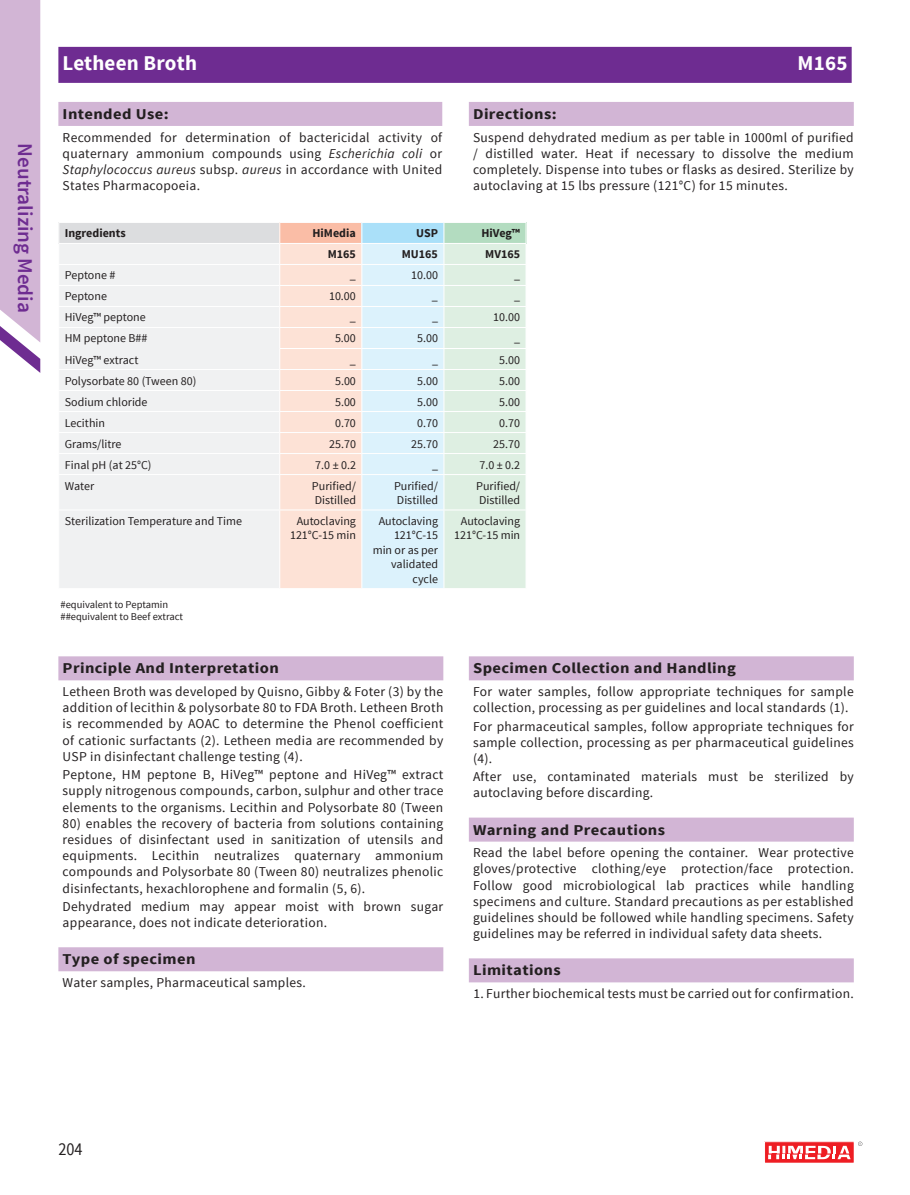
<style>
.page{position:relative;width:910px;height:1195px;background:#fff}
.page>*{position:absolute;margin:0;border:0;box-sizing:border-box;transform-origin:0 0}
.t1{font:600 21px "Source Sans Pro";color:#6e2c91}
.Heading{font:700 21px "Source Sans Pro";letter-spacing:.01em;color:#fff}
.t2{font:18px "Source Sans Pro";color:#231f20;scale:.9 1}
.Sub_Heading{font:700 15px "Source Sans Pro";letter-spacing:.025em;color:#231f20;scale:1.1 1}
.Para_Text{font:13.5px/16.2px "Source Sans Pro";letter-spacing:.025em;color:#231f20;text-align:justify}
.Table_Text{font:12px/14.4px "Source Sans Pro";color:#231f20}
.Table_Sub_Heading{font:700 12px "Source Sans Pro";color:#231f20}
.Cultural_response_Ta{font:10.5px "Source Sans Pro";color:#231f20}
.s1{font-style:italic}
</style>
<div class="page">
<div style="left:764px;top:1141px;width:90px;height:22px;background:#ee1d23"></div>
<div style="left:764px;top:1141px;width:90px;height:22px;border:1px solid #fff"></div>
<svg style="left:768px;top:1145px;width:82px;height:14px"></svg>
<svg style="left:858px;top:1141px;width:4px;height:4px"></svg>
<div style="left:58px;top:47px;width:793px;height:36px;background:#6e2c91"></div>
<div style="left:58px;top:102px;width:384px;height:24px;background:#d2b5d5"></div>
<div style="left:469px;top:102px;width:384px;height:24px;background:#d2b5d5"></div>
<div style="left:59px;top:222px;width:221px;height:21px;background:#dcdddf"></div>
<div style="left:59px;top:244px;width:220px;height:344px;background:#f0f1f2"></div>
<hr style="left:58px;top:222px;width:222px;height:1px;background:#fff">
<hr style="left:58px;top:264px;width:222px;height:1px;background:#fff">
<hr style="left:58px;top:285px;width:222px;height:1px;background:#fff">
<hr style="left:58px;top:306px;width:222px;height:1px;background:#fff">
<hr style="left:58px;top:369px;width:222px;height:1px;background:#fff">
<hr style="left:58px;top:390px;width:222px;height:1px;background:#fff">
<hr style="left:58px;top:411px;width:222px;height:1px;background:#fff">
<hr style="left:58px;top:432px;width:222px;height:1px;background:#fff">
<hr style="left:58px;top:453px;width:222px;height:1px;background:#fff">
<hr style="left:58px;top:474px;width:222px;height:1px;background:#fff">
<hr style="left:58px;top:509px;width:222px;height:1px;background:#fff">
<hr style="left:58px;top:327px;width:222px;height:1px;background:#fff">
<svg style="left:279px;top:223px;width:247px;height:365px;background:#e7ebe6"></svg>
<div style="left:58px;top:656px;width:385px;height:24px;background:#d2b5d5"></div>
<div style="left:58px;top:947px;width:385px;height:24px;background:#d2b5d5"></div>
<div style="left:469px;top:656px;width:384px;height:24px;background:#d2b5d5"></div>
<div style="left:469px;top:817px;width:384px;height:24px;background:#d2b5d5"></div>
<div style="left:469px;top:958px;width:384px;height:24px;background:#d2b5d5"></div>
<svg style="left:0;top:0;width:40px;height:373px;background:#d2b6d6"></svg>
<h1 class="t1" style="left:39px;top:143px;width:171px;rotate:90deg">Neutralizing Media</h1>
<p class="Heading" style="left:63px;top:50px;width:136px">Letheen Broth</p>
<p class="Heading" style="left:797px;top:50px;width:51px">M165</p>
<p class="Sub_Heading" style="left:63px;top:104px;width:98px">Intended Use:</p>
<p class="Para_Text" style="left:63px;top:129px;width:381px">Recommended for determination of bactericidal activity of quaternary ammonium compounds using <span class="s1">Escherichia coli</span> or <span class="s1">Staphylococcus aureus</span> subsp. <span class="s1">aureus</span> in accordance with United States Pharmacopoeia.</p>
<p class="Sub_Heading" style="left:473px;top:104px;width:77px">Directions:</p>
<p class="Para_Text" style="left:473px;top:129px;width:382px">Suspend dehydrated medium as per table in 1000ml of purified / distilled water. Heat if necessary to dissolve the medium completely. Dispense into tubes or flasks as desired. Sterilize by autoclaving at 15 lbs pressure (121°C) for 15 minutes.</p>
<p class="Table_Sub_Heading" style="left:65px;top:226px;width:62px">Ingredients</p>
<p class="Table_Sub_Heading" style="left:312px;top:226px;width:45px">HiMedia</p>
<p class="Table_Sub_Heading" style="left:416px;top:226px;width:23px">USP</p>
<p class="Table_Sub_Heading" style="left:481px;top:226px;width:40px">HiVeg™</p>
<p class="Table_Sub_Heading" style="left:328px;top:247px;width:30px">M165</p>
<p class="Table_Sub_Heading" style="left:402px;top:247px;width:38px">MU165</p>
<p class="Table_Sub_Heading" style="left:485px;top:247px;width:36px">MV165</p>
<p class="Table_Text" style="left:65px;top:268px;width:52px">Peptone #</p>
<p class="Table_Text" style="left:350px;top:268px;width:7px">_</p>
<p class="Table_Text" style="left:411px;top:268px;width:28px">10.00</p>
<p class="Table_Text" style="left:514px;top:268px;width:7px">_</p>
<p class="Table_Text" style="left:65px;top:289px;width:44px">Peptone</p>
<p class="Table_Text" style="left:329px;top:289px;width:28px">10.00</p>
<p class="Table_Text" style="left:432px;top:289px;width:7px">_</p>
<p class="Table_Text" style="left:514px;top:289px;width:7px">_</p>
<p class="Table_Text" style="left:65px;top:310px;width:82px">HiVeg™ peptone</p>
<p class="Table_Text" style="left:350px;top:310px;width:7px">_</p>
<p class="Table_Text" style="left:432px;top:310px;width:7px">_</p>
<p class="Table_Text" style="left:65px;top:331px;width:84px">HM peptone B##</p>
<p class="Table_Text" style="left:335px;top:331px;width:22px">5.00</p>
<p class="Table_Text" style="left:417px;top:331px;width:22px">5.00</p>
<p class="Table_Text" style="left:65px;top:352px;width:75px">HiVeg™ extract</p>
<p class="Table_Text" style="left:350px;top:352px;width:7px">_</p>
<p class="Table_Text" style="left:432px;top:352px;width:7px">_</p>
<p class="Table_Text" style="left:493px;top:310px;width:28px">10.00</p>
<p class="Table_Text" style="left:514px;top:331px;width:7px">_</p>
<p class="Table_Text" style="left:499px;top:352px;width:22px">5.00</p>
<p class="Table_Text" style="left:65px;top:373px;width:133px">Polysorbate 80 (Tween 80)</p>
<p class="Table_Text" style="left:335px;top:373px;width:22px">5.00</p>
<p class="Table_Text" style="left:417px;top:373px;width:22px">5.00</p>
<p class="Table_Text" style="left:499px;top:373px;width:22px">5.00</p>
<p class="Table_Text" style="left:65px;top:394px;width:84px">Sodium chloride</p>
<p class="Table_Text" style="left:335px;top:394px;width:22px">5.00</p>
<p class="Table_Text" style="left:417px;top:394px;width:22px">5.00</p>
<p class="Table_Text" style="left:499px;top:394px;width:22px">5.00</p>
<p class="Table_Text" style="left:65px;top:415px;width:42px">Lecithin</p>
<p class="Table_Text" style="left:335px;top:415px;width:22px">0.70</p>
<p class="Table_Text" style="left:417px;top:415px;width:22px">0.70</p>
<p class="Table_Text" style="left:499px;top:415px;width:22px">0.70</p>
<p class="Table_Text" style="left:65px;top:436px;width:58px">Grams/litre</p>
<p class="Table_Text" style="left:329px;top:436px;width:28px">25.70</p>
<p class="Table_Text" style="left:411px;top:436px;width:28px">25.70</p>
<p class="Table_Text" style="left:493px;top:436px;width:28px">25.70</p>
<p class="Table_Text" style="left:65px;top:457px;width:88px">Final pH (at 25°C)</p>
<p class="Table_Text" style="left:315px;top:457px;width:42px">7.0 ± 0.2</p>
<p class="Table_Text" style="left:432px;top:457px;width:7px">_</p>
<p class="Table_Text" style="left:479px;top:457px;width:42px">7.0 ± 0.2</p>
<p class="Table_Text" style="left:65px;top:478px;width:31px">Water</p>
<p class="Table_Text" style="left:312px;top:478px;width:46px">Purified/<br>Distilled</p>
<p class="Table_Text" style="left:394px;top:478px;width:46px">Purified/<br>Distilled</p>
<p class="Table_Text" style="left:476px;top:478px;width:46px">Purified/<br>Distilled</p>
<p class="Table_Text" style="left:65px;top:514px;width:179px">Sterilization Temperature and Time</p>
<p class="Table_Text" style="left:290px;top:514px;width:67px;text-align:center">Autoclaving<br>121°C-15 min</p>
<p class="Table_Text" style="left:373px;top:514px;width:67px;text-align:right">Autoclaving<br>121°C-15 min or as per validated cycle</p>
<p class="Table_Text" style="left:454px;top:514px;width:67px;text-align:center">Autoclaving<br>121°C-15 min</p>
<p class="Cultural_response_Ta" style="left:60px;top:597px;width:109px">#equivalent to Peptamin</p>
<p class="Cultural_response_Ta" style="left:60px;top:610px;width:124px">##equivalent to Beef extract</p>
<p class="Sub_Heading" style="left:63px;top:658px;width:198px">Principle And Interpretation</p>
<p class="Para_Text" style="left:63px;top:683px;width:382px">Letheen Broth was developed by Quisno, Gibby &amp; Foter (3) by the addition of lecithin &amp; polysorbate 80 to FDA Broth. Letheen Broth is recommended by AOAC to determine the Phenol coefficient of cationic surfactants (2). Letheen media are recommended by USP in disinfectant challenge testing (4).</p>
<p class="Para_Text" style="left:63px;top:766px;width:382px">Peptone, HM peptone B, HiVeg™ peptone and HiVeg™ extract supply nitrogenous compounds, carbon, sulphur and other trace elements to the organisms. Lecithin and Polysorbate 80 (Tween</p>
<p class="Para_Text" style="left:63px;top:815px;width:382px">80) enables the recovery of bacteria from solutions containing residues of disinfectant used in sanitization of utensils and equipments. Lecithin neutralizes quaternary ammonium compounds and Polysorbate 80 (Tween 80) neutralizes phenolic disinfectants, hexachlorophene and formalin (5, 6).</p>
<p class="Para_Text" style="left:63px;top:898px;width:382px">Dehydrated medium may appear moist with brown sugar appearance, does not indicate deterioration.</p>
<p class="Sub_Heading" style="left:63px;top:949px;width:122px">Type of specimen</p>
<p class="Para_Text" style="left:63px;top:974px;width:245px">Water samples, Pharmaceutical samples.</p>
<p class="Sub_Heading" style="left:473px;top:658px;width:240px">Specimen Collection and Handling</p>
<p class="Para_Text" style="left:473px;top:683px;width:382px">For water samples, follow appropriate techniques for sample collection, processing as per guidelines and local standards (1).</p>
<p class="Para_Text" style="left:473px;top:718px;width:382px">For pharmaceutical samples, follow appropriate techniques for sample collection, processing as per pharmaceutical guidelines (4).</p>
<p class="Para_Text" style="left:473px;top:769px;width:382px">After use, contaminated materials must be sterilized by autoclaving before discarding.</p>
<p class="Sub_Heading" style="left:473px;top:820px;width:176px">Warning and Precautions</p>
<p class="Para_Text" style="left:473px;top:844px;width:382px">Read the label before opening the container. Wear protective gloves/protective clothing/eye protection/face protection.<br>Follow good microbiological lab practices while handling specimens and culture. Standard precautions as per established guidelines should be followed while handling specimens. Safety guidelines may be referred in individual safety data sheets.</p>
<p class="Sub_Heading" style="left:473px;top:960px;width:81px">Limitations</p>
<p class="Para_Text" style="left:473px;top:985px;width:382px">1. Further biochemical tests must be carried out for confirmation.</p>
<h2 class="t2" style="left:58px;top:1137px;width:28px">204</h2>
</div>
